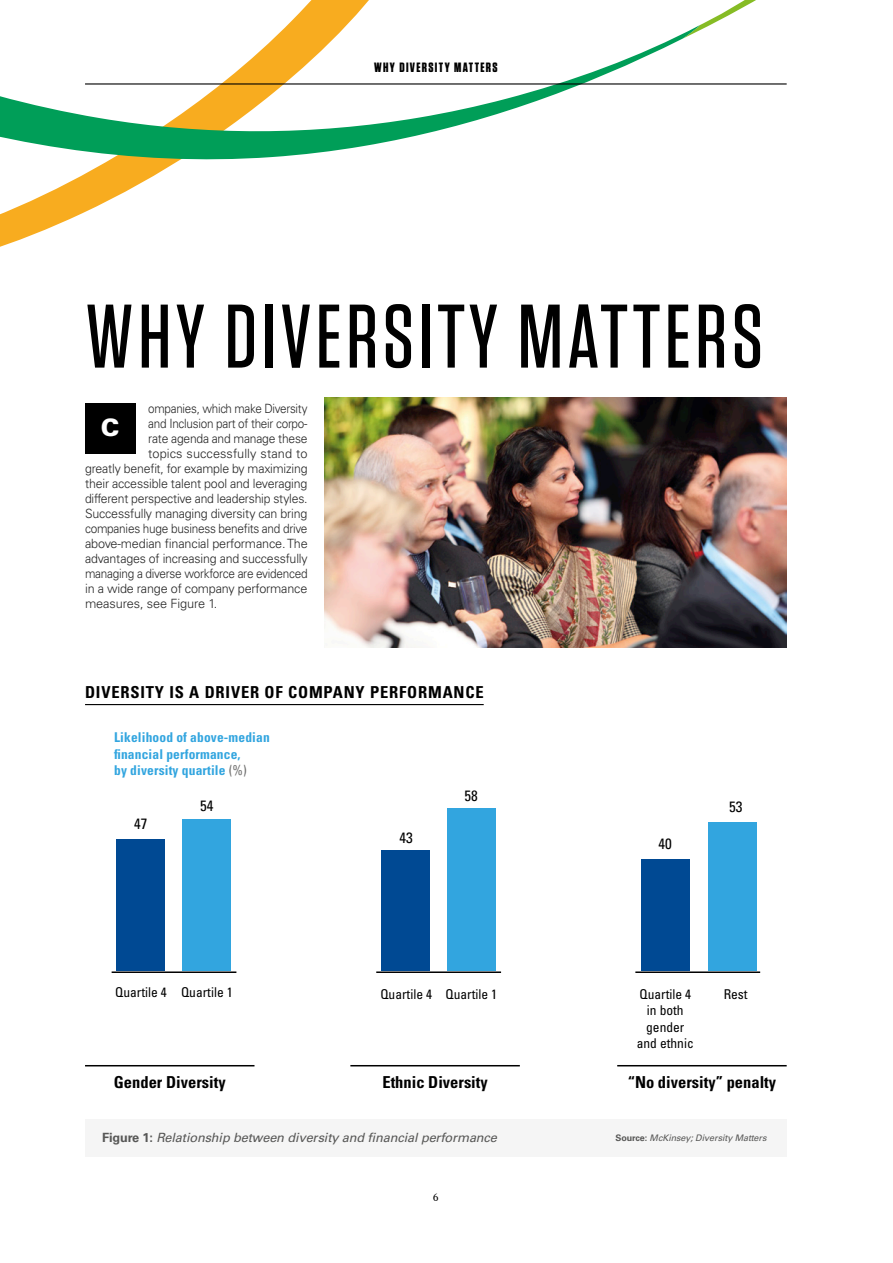
<style>
.page{position:relative;width:893px;height:1263px;background:#fff}
.page>*{position:absolute;margin:0;border:0;box-sizing:border-box;transform-origin:0 0}
.TITLE_-_1{font:500 90px "Tungsten";letter-spacing:.05em;color:#000}
.BODY{font:900 24px "Univers LT Std";color:#fff}
.INTERTITLE{font:700 condensed 16.5px "Univers LT Std";color:#000}
.INTERTITLE-2{font:700 condensed 16.5px "Univers LT Std";letter-spacing:.05em;color:#000}
.t1{font:condensed 15px "Univers LT Std";color:#000}
.t2{font:condensed 13.5px/16.2px "Univers LT Std";color:#000;text-align:center}
.t3{font:700 condensed 13.5px/16.2px "Univers LT Std";letter-spacing:.01em;color:#32a5df}
.t4{font:700 13.5px "Tungsten";letter-spacing:.1em;color:#000}
.BODY-2{font:300 12.75px/15px "Univers LT Std";letter-spacing:-.015em;color:#272727;text-align:justify}
.BODY-3{font:300 12.75px/15px "Univers LT Std";letter-spacing:-.015em;color:#272727;text-align:right;scale:.91 1}
.LEGENDE_FIGURE{font:italic 12.75px "Univers LT Std";letter-spacing:-.01em;color:#575756}
.t5{font:10.5px "Cheltenham BT";color:#000}
.LEGENDE_FIGURE-2{font:italic 9px "Univers LT Std";letter-spacing:-.01em;color:#575756}
.s1{font-weight:400;color:#6f6f6e}
.s2{font-weight:700;font-style:normal}
</style>
<div class="page">
<hr style="left:85px;top:83px;width:702px;height:2px;background:#000">
<svg style="left:0;top:177px;width:152px;height:70px"></svg>
<svg style="left:700px;top:0;width:56px;height:30px"></svg>
<svg style="left:0;top:0;width:700px;height:177px"></svg>
<hr style="left:85px;top:704px;width:399px;height:1px;background:#000">
<div style="left:182px;top:819px;width:48px;height:152px;background:#32a5df"></div>
<div style="left:117px;top:839px;width:48px;height:132px;background:#004993"></div>
<div style="left:448px;top:809px;width:48px;height:162px;background:#32a5df"></div>
<div style="left:382px;top:851px;width:48px;height:120px;background:#004993"></div>
<div style="left:708px;top:822px;width:48px;height:149px;background:#32a5df"></div>
<div style="left:642px;top:859px;width:48px;height:112px;background:#004993"></div>
<hr style="left:617px;top:1065px;width:170px;height:1px;background:#000">
<hr style="left:350px;top:1065px;width:170px;height:1px;background:#000">
<hr style="left:85px;top:1065px;width:169px;height:1px;background:#000">
<div style="left:85px;top:1119px;width:702px;height:37px;background:#f5f5f5"></div>
<div style="left:85px;top:404px;width:51px;height:50px;background:#000"></div>
<img style="left:325px;top:398px;width:462px;height:249px">
<hr style="left:112px;top:971px;width:124px;height:2px;background:#000">
<hr style="left:376px;top:971px;width:125px;height:2px;background:#000">
<hr style="left:635px;top:971px;width:125px;height:2px;background:#000">
<p class="t4" style="left:374px;top:61px;width:125px">WHY DIVERSITY MATTERS</p>
<p class="TITLE_-_1" style="left:85px;top:289px;width:679px">WHY DIVERSITY MATTERS</p>
<p class="BODY-3" style="left:85px;top:401px;width:246px">ompanies, which make Diversity<br>and Inclusion part of their corpo-<br>rate agenda and manage these<br>topics successfully stand to<br>greatly benefit, for example by maximizing their accessible talent pool and leveraging different perspective and leadership styles.</p>
<p class="BODY-2" style="left:85px;top:506px;width:224px">Successfully managing diversity can bring companies huge business benefits and drive above-median financial performance. The advantages of increasing and successfully managing a diverse workforce are evidenced in a wide range of company performance measures, see Figure 1.</p>
<p class="BODY" style="left:101px;top:413px;width:20px">C</p>
<p class="INTERTITLE-2" style="left:85px;top:682px;width:400px">DIVERSITY IS A DRIVER OF COMPANY PERFORMANCE</p>
<p class="t3" style="left:114px;top:729px;width:157px">Likelihood of above-median financial performance,<br>by diversity quartile <span class="s1">(%)</span></p>
<p class="t1" style="left:134px;top:814px;width:15px">47</p>
<p class="t1" style="left:200px;top:796px;width:15px">54</p>
<p class="t2" style="left:115px;top:984px;width:53px">Quartile 4</p>
<p class="t2" style="left:181px;top:984px;width:53px">Quartile 1</p>
<p class="t1" style="left:400px;top:828px;width:15px">43</p>
<p class="t1" style="left:465px;top:786px;width:15px">58</p>
<p class="t2" style="left:380px;top:986px;width:53px">Quartile 4</p>
<p class="t2" style="left:445px;top:986px;width:53px">Quartile 1</p>
<p class="t1" style="left:659px;top:834px;width:15px">40</p>
<p class="t1" style="left:729px;top:797px;width:15px">53</p>
<p class="t2" style="left:639px;top:986px;width:53px">Quartile 4</p>
<p class="t2" style="left:637px;top:1002px;width:58px">in both gender and ethnic</p>
<p class="t2" style="left:724px;top:986px;width:26px">Rest</p>
<p class="INTERTITLE" style="left:114px;top:1072px;width:113px">Gender Diversity</p>
<p class="INTERTITLE" style="left:382px;top:1072px;width:107px">Ethnic Diversity</p>
<p class="INTERTITLE" style="left:628px;top:1072px;width:150px">“No diversity” penalty</p>
<p class="LEGENDE_FIGURE" style="left:102px;top:1130px;width:396px"><span class="s2">Figure 1:</span> Relationship between diversity and financial performance</p>
<p class="LEGENDE_FIGURE-2" style="left:615px;top:1132px;width:153px"><span class="s2">Source:</span> McKinsey; Diversity Matters</p>
<p class="t5" style="left:433px;top:1190px;width:7px">6</p>
</div>
